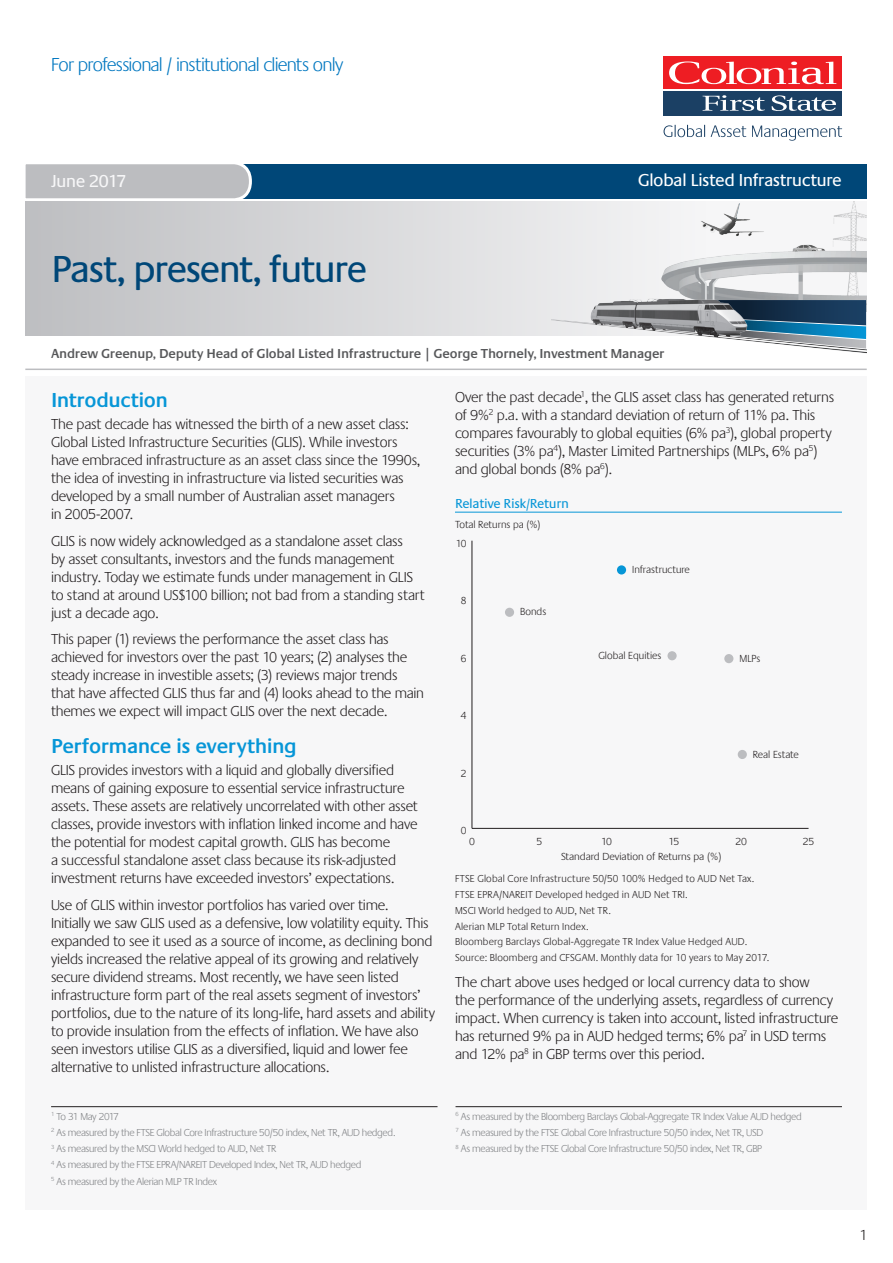
<style>
.page{position:relative;width:893px;height:1263px;background:#fff}
.page>*{position:absolute;margin:0;border:0;box-sizing:border-box;transform-origin:0 0}
.t1{font:39px "Praxis EF";letter-spacing:-.05em;color:#004778}
.Heading_1{font:600 21px "Praxis EF";letter-spacing:-.02em;color:#0696d7}
.t2{font:300 19.5px "Praxis EF";letter-spacing:-.035em;color:#0077c0}
.Paper_Heading{font:18px "Praxis EF";letter-spacing:-.035em;color:#fff}
.Paper_Subheading{font:18px "Praxis EF";letter-spacing:-.045em;color:#f7f7f8}
.Body_Text{font:300 15px/18px "Praxis EF";letter-spacing:-.015em;color:#231f20}
.Body_Text-2{font:600 13.5px "Praxis EF";letter-spacing:-.015em;color:#57585a}
._10_Table_head{font:13.5px "Praxis EF";letter-spacing:-.025em;color:#0696d7}
.t3{font:300 10.65px "Praxis EF";color:#231f20}
.Footnote{font:300 10.5px "Praxis EF";letter-spacing:-.03em;color:#808285}
._6_Source{font:300 10.5px "Praxis EF";letter-spacing:.015em;color:#231f20}
.Footnote__1st{font:300 10.5px "Praxis EF";letter-spacing:-.03em;color:#808285}
.Footnote__1st-2{font:300 10.5px "Praxis EF";letter-spacing:-.09em;color:#808285}
</style>
<div class="page">
<div style="left:26px;top:376px;width:841px;height:834px;background:#f7f7f8"></div>
<div style="left:664px;top:56px;width:178px;height:33px;background:#ee1d23"></div>
<svg style="left:669px;top:61px;width:167px;height:23px"></svg>
<div style="left:664px;top:91px;width:178px;height:24px;background:#1b4064"></div>
<svg style="left:703px;top:95px;width:62px;height:16px"></svg>
<svg style="left:772px;top:95px;width:64px;height:16px"></svg>
<svg style="left:664px;top:125px;width:41px;height:12px"></svg>
<svg style="left:711px;top:125px;width:35px;height:12px"></svg>
<svg style="left:752px;top:126px;width:90px;height:15px"></svg>
<div style="left:26px;top:164px;width:841px;height:34px;background:#004778"></div>
<svg style="left:25px;top:164px;width:228px;height:39px;background:#c0c2c5"></svg>
<hr style="left:25px;top:369px;width:842px;height:1px;background:#bcbdc0">
<img style="left:703px;top:336px;width:163px;height:17px">
<svg style="left:26px;top:201px;width:841px;height:135px"></svg>
<hr style="left:455px;top:512px;width:387px;height:1px;background:#0696d7">
<hr style="left:472px;top:828px;width:336px;height:1px;background:#231f20">
<hr style="left:472px;top:541px;width:1px;height:287px;background:#231f20">
<div style="left:724px;top:654px;width:9px;height:9px;background:#bcbdc0;border-radius:50%"></div>
<div style="left:505px;top:608px;width:9px;height:9px;background:#bcbdc0;border-radius:50%"></div>
<div style="left:738px;top:750px;width:9px;height:9px;background:#bcbdc0;border-radius:50%"></div>
<div style="left:617px;top:565px;width:9px;height:9px;background:#0696d7;border-radius:50%"></div>
<div style="left:667px;top:651px;width:10px;height:9px;background:#bcbdc0;border-radius:50%"></div>
<hr style="left:51px;top:1106px;width:387px;height:1px;background:#231f20">
<hr style="left:456px;top:1106px;width:386px;height:1px;background:#231f20">
<h3 class="t2" style="left:51px;top:54px;width:294px">For professional / institutional clients only</h3>
<p class="Paper_Subheading" style="left:51px;top:172px;width:77px">June 2017</p>
<p class="Paper_Heading" style="left:638px;top:170px;width:206px">Global Listed Infrastructure</p>
<p class="t1" style="left:51px;top:248px;width:318px">Past, present, future</p>
<p class="Body_Text-2" style="left:51px;top:346px;width:615px">Andrew Greenup, Deputy Head of Global Listed Infrastructure | George Thornely, Investment Manager</p>
<p class="Heading_1" style="left:51px;top:388px;width:119px">Introduction</p>
<p class="Body_Text" style="left:51px;top:416px;width:371px">The past decade has witnessed the birth of a new asset class:<br>Global Listed Infrastructure Securities (GLIS). While investors have embraced infrastructure as an asset class since the 1990s, the idea of investing in infrastructure via listed securities was developed by a small number of Australian asset managers<br>in 2005-2007.</p>
<p class="Body_Text" style="left:51px;top:532px;width:375px">GLIS is now widely acknowledged as a standalone asset class<br>by asset consultants, investors and the funds management industry. Today we estimate funds under management in GLIS to stand at around US$100 billion; not bad from a standing start just a decade ago.</p>
<p class="Body_Text" style="left:51px;top:631px;width:375px">This paper (1) reviews the performance the asset class has achieved for investors over the past 10 years; (2) analyses the steady increase in investible assets; (3) reviews major trends that have affected GLIS thus far and (4) looks ahead to the main themes we expect will impact GLIS over the next decade.</p>
<p class="Heading_1" style="left:51px;top:734px;width:247px">Performance is everything</p>
<p class="Body_Text" style="left:51px;top:761px;width:368px">GLIS provides investors with a liquid and globally diversified means of gaining exposure to essential service infrastructure assets. These assets are relatively uncorrelated with other asset classes, provide investors with inflation linked income and have the potential for modest capital growth. GLIS has become<br>a successful standalone asset class because its risk-adjusted investment returns have exceeded investors’ expectations.</p>
<p class="Body_Text" style="left:51px;top:896px;width:385px">Use of GLIS within investor portfolios has varied over time.<br>Initially we saw GLIS used as a defensive, low volatility equity. This expanded to see it used as a source of income, as declining bond yields increased the relative appeal of its growing and relatively secure dividend streams. Most recently, we have seen listed infrastructure form part of the real assets segment of investors’ portfolios, due to the nature of its long-life, hard assets and ability to provide insulation from the effects of inflation. We have also seen investors utilise GLIS as a diversified, liquid and lower fee alternative to unlisted infrastructure allocations.</p>
<p class="Footnote__1st-2" style="left:51px;top:1111px;width:69px"><sup>1</sup> To 31 May 2017</p>
<p class="Footnote" style="left:51px;top:1127px;width:346px"><sup>2</sup> As measured by the FTSE Global Core Infrastructure 50/50 index, Net TR, AUD hedged.</p>
<p class="Footnote" style="left:51px;top:1143px;width:227px"><sup>3</sup> As measured by the MSCI World hedged to AUD, Net TR</p>
<p class="Footnote" style="left:51px;top:1159px;width:312px"><sup>4</sup> As measured by the FTSE EPRA/NAREIT Developed Index, Net TR, AUD hedged</p>
<p class="Footnote" style="left:51px;top:1176px;width:167px"><sup>5</sup> As measured by the Alerian MLP TR Index</p>
<p class="Body_Text" style="left:455px;top:389px;width:381px">Over the past decade<sup>1</sup>, the GLIS asset class has generated returns of 9%<sup>2</sup> p.a. with a standard deviation of return of 11% pa. This compares favourably to global equities (6% pa<sup>3</sup>), global property securities (3% pa<sup>4</sup>), Master Limited Partnerships (MLPs, 6% pa<sup>5</sup>) and global bonds (8% pa<sup>6</sup>).</p>
<p class="_10_Table_head" style="left:455px;top:496px;width:115px">Relative Risk/Return</p>
<p class="t3" style="left:455px;top:519px;width:87px">Total Returns pa (%)</p>
<p class="t3" style="left:456px;top:537px;width:12px">10</p>
<p class="t3" style="left:461px;top:595px;width:7px">8</p>
<p class="t3" style="left:461px;top:652px;width:7px">6</p>
<p class="t3" style="left:461px;top:710px;width:7px">4</p>
<p class="t3" style="left:461px;top:768px;width:7px">2</p>
<p class="t3" style="left:461px;top:825px;width:7px">0</p>
<p class="t3" style="left:520px;top:606px;width:28px">Bonds</p>
<p class="t3" style="left:632px;top:564px;width:59px">Infrastructure</p>
<p class="t3" style="left:598px;top:650px;width:65px">Global Equities</p>
<p class="t3" style="left:739px;top:653px;width:22px">MLPs</p>
<p class="t3" style="left:753px;top:748px;width:47px">Real Estate</p>
<p class="t3" style="left:469px;top:835px;width:7px">0</p>
<p class="t3" style="left:536px;top:835px;width:7px">5</p>
<p class="t3" style="left:601px;top:835px;width:12px">10</p>
<p class="t3" style="left:668px;top:835px;width:12px">15</p>
<p class="t3" style="left:735px;top:835px;width:13px">20</p>
<p class="t3" style="left:803px;top:835px;width:13px">25</p>
<p class="t3" style="left:561px;top:851px;width:162px">Standard Deviation of Returns pa (%)</p>
<p class="_6_Source" style="left:455px;top:873px;width:301px">FTSE Global Core Infrastructure 50/50 100% Hedged to AUD Net Tax.</p>
<p class="_6_Source" style="left:455px;top:889px;width:234px">FTSE EPRA/NAREIT Developed hedged in AUD Net TRI.</p>
<p class="_6_Source" style="left:455px;top:905px;width:157px">MSCI World hedged to AUD, Net TR.</p>
<p class="_6_Source" style="left:455px;top:920px;width:135px">Alerian MLP Total Return Index.</p>
<p class="_6_Source" style="left:455px;top:936px;width:294px">Bloomberg Barclays Global-Aggregate TR Index Value Hedged AUD.</p>
<p class="_6_Source" style="left:455px;top:952px;width:316px">Source: Bloomberg and CFSGAM. Monthly data for 10 years to May 2017.</p>
<p class="Body_Text" style="left:455px;top:973px;width:385px">The chart above uses hedged or local currency data to show<br>the performance of the underlying assets, regardless of currency impact. When currency is taken into account, listed infrastructure has returned 9% pa in AUD hedged terms; 6% pa<sup>7</sup> in USD terms and 12% pa<sup>8</sup> in GBP terms over this period.</p>
<p class="Footnote__1st" style="left:456px;top:1111px;width:348px"><sup>6</sup> As measured by the Bloomberg Barclays Global-Aggregate TR Index Value AUD hedged</p>
<p class="Footnote" style="left:456px;top:1127px;width:309px"><sup>7</sup> As measured by the FTSE Global Core Infrastructure 50/50 index, Net TR, USD</p>
<p class="Footnote" style="left:456px;top:1143px;width:308px"><sup>8</sup> As measured by the FTSE Global Core Infrastructure 50/50 index, Net TR, GBP</p>
<p class="Body_Text" style="left:859px;top:1226px;width:10px">1</p>
</div>
